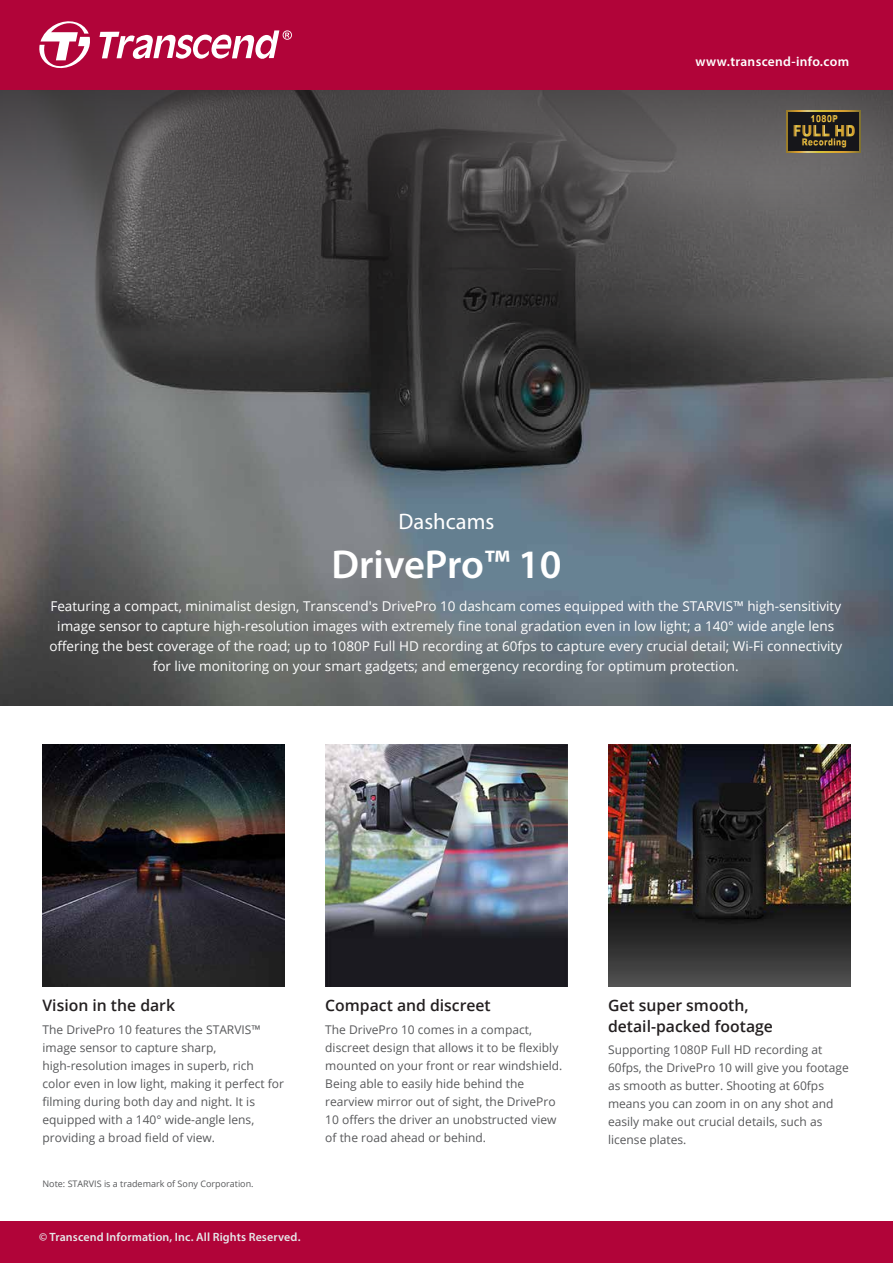
<style>
.page{position:relative;width:893px;height:1263px;background:#fff}
.page>*{position:absolute;margin:0;border:0;box-sizing:border-box;transform-origin:0 0}
.t1{font:600 40.5px "Myriad Pro";color:#fff}
.t2{font:22.5px "Myriad Pro";color:#fff}
.t3{font:600 15.75px/20.2px "Open Sans";color:#231f20}
.t4{font:13.5px/20.2px "Open Sans";color:#fff;text-align:center}
.t5{font:600 13.5px "Myriad Pro";letter-spacing:.025em;color:#fff}
.t6{font:12px/18px "Open Sans";color:#57585a}
.t7{font:600 12px "Myriad Pro";letter-spacing:.01em;color:#e6e7e9}
.t8{font:9px "Open Sans";color:#57585a}
</style>
<div class="page">
<img style="left:0;top:401px;width:893px;height:305px">
<svg style="left:0;top:0;width:893px;height:401px;background:#4d4a4b"></svg>
<img style="left:43px;top:744px;width:242px;height:242px">
<img style="left:325px;top:744px;width:243px;height:242px">
<img style="left:608px;top:744px;width:242px;height:242px">
<div style="left:786px;top:110px;width:75px;height:42px;background:linear-gradient(to right,#16161a,#16161a)"></div>
<div style="left:789px;top:112px;width:70px;height:38px;background:#16161a"></div>
<svg style="left:793px;top:115px;width:62px;height:32px"></svg>
<div style="left:0;top:1222px;width:893px;height:41px;background:#b10439"></div>
<div style="left:1px;top:0;width:892px;height:89px;background:#b10439"></div>
<svg style="left:39px;top:21px;width:51px;height:48px"></svg>
<svg style="left:99px;top:30px;width:193px;height:29px"></svg>
<p class="t5" style="left:696px;top:53px;width:155px">www.transcend-info.com</p>
<h2 class="t2" style="left:399px;top:508px;width:97px">Dashcams</h2>
<h1 class="t1" style="left:331px;top:539px;width:232px">DrivePro™ 10</h1>
<p class="t4" style="left:49px;top:595px;width:794px">Featuring a compact, minimalist design, Transcend's DrivePro 10 dashcam comes equipped with the STARVIS™ high-sensitivity image sensor to capture high-resolution images with extremely fine tonal gradation even in low light; a 140° wide angle lens offering the best coverage of the road; up to 1080P Full HD recording at 60fps to capture every crucial detail; Wi-Fi connectivity for live monitoring on your smart gadgets; and emergency recording for optimum protection.</p>
<h3 class="t3" style="left:43px;top:995px;width:134px">Vision in the dark</h3>
<p class="t6" style="left:43px;top:1020px;width:243px">The DrivePro 10 features the STARVIS™ image sensor to capture sharp, high-resolution images in superb, rich color even in low light, making it perfect for filming during both day and night. It is equipped with a 140° wide-angle lens, providing a broad field of view.</p>
<p class="t8" style="left:43px;top:1177px;width:213px">Note: STARVIS is a trademark of Sony Corporation.</p>
<p class="t7" style="left:39px;top:1230px;width:263px">© Transcend Information, Inc. All Rights Reserved.</p>
<h3 class="t3" style="left:325px;top:995px;width:167px">Compact and discreet</h3>
<p class="t6" style="left:325px;top:1020px;width:239px">The DrivePro 10 comes in a compact, discreet design that allows it to be flexibly mounted on your front or rear windshield.<br>Being able to easily hide behind the rearview mirror out of sight, the DrivePro 10 offers the driver an unobstructed view of the road ahead or behind.</p>
<h3 class="t3" style="left:608px;top:995px;width:166px">Get super smooth, detail-packed footage</h3>
<p class="t6" style="left:608px;top:1040px;width:242px">Supporting 1080P Full HD recording at 60fps, the DrivePro 10 will give you footage as smooth as butter. Shooting at 60fps means you can zoom in on any shot and easily make out crucial details, such as license plates.</p>
</div>
